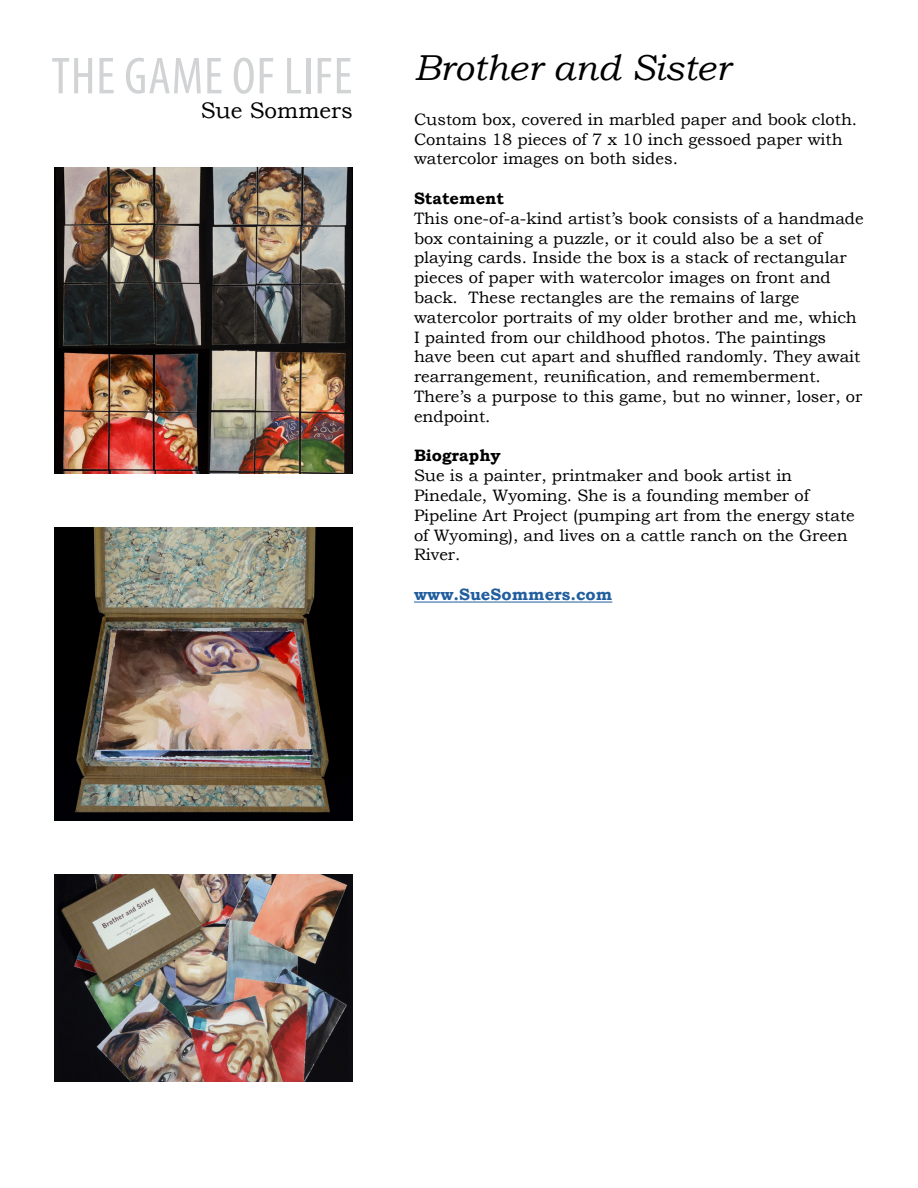
<style>
.page{position:relative;width:918px;height:1188px;background:#fff}
.page>*{position:absolute;margin:0;border:0;box-sizing:border-box;transform-origin:0 0}
.t1{font:condensed 52.5px "Myriad Pro";letter-spacing:.02em;color:#d1d3d4}
.t2{font:italic 36px "Bookman Old Style";color:#000}
.t3{font:22.5px "Bookman Old Style";color:#000}
.t4{font:16.5px/19.8px "Bookman Old Style";color:#000}
.t5{font:700 16.5px "Bookman Old Style";color:#000}
.t6{font:700 16.5px "Bookman Old Style";color:#215e9e}
</style>
<div class="page">
<hr style="left:414px;top:602px;width:198px;height:1px;background:#215e9e">
<img style="left:54px;top:167px;width:299px;height:306px">
<img style="left:54px;top:527px;width:299px;height:294px">
<img style="left:54px;top:875px;width:299px;height:207px">
<h1 class="t1" style="left:51px;top:44px;width:302px">THE GAME OF LIFE</h1>
<h3 class="t3" style="left:201px;top:95px;width:154px">Sue Sommers</h3>
<h2 class="t2" style="left:414px;top:43px;width:318px">Brother and Sister</h2>
<p class="t4" style="left:414px;top:109px;width:445px">Custom box, covered in marbled paper and book cloth.<br>Contains 18 pieces of 7 x 10 inch gessoed paper with watercolor images on both sides.</p>
<p class="t5" style="left:414px;top:186px;width:92px">Statement</p>
<p class="t4" style="left:414px;top:208px;width:451px">This one-of-a-kind artist’s book consists of a handmade box containing a puzzle, or it could also be a set of playing cards. Inside the box is a stack of rectangular pieces of paper with watercolor images on front and back. These rectangles are the remains of large watercolor portraits of my older brother and me, which I painted from our childhood photos. The paintings have been cut apart and shuffled randomly. They await rearrangement, reunification, and rememberment.<br>There’s a purpose to this game, but no winner, loser, or endpoint.</p>
<p class="t5" style="left:414px;top:444px;width:88px">Biography</p>
<p class="t4" style="left:414px;top:466px;width:442px">Sue is a painter, printmaker and book artist in Pinedale, Wyoming. She is a founding member of Pipeline Art Project (pumping art from the energy state of Wyoming), and lives on a cattle ranch on the Green River.</p>
<p class="t6" style="left:414px;top:582px;width:200px">www.SueSommers.com</p>
</div>
